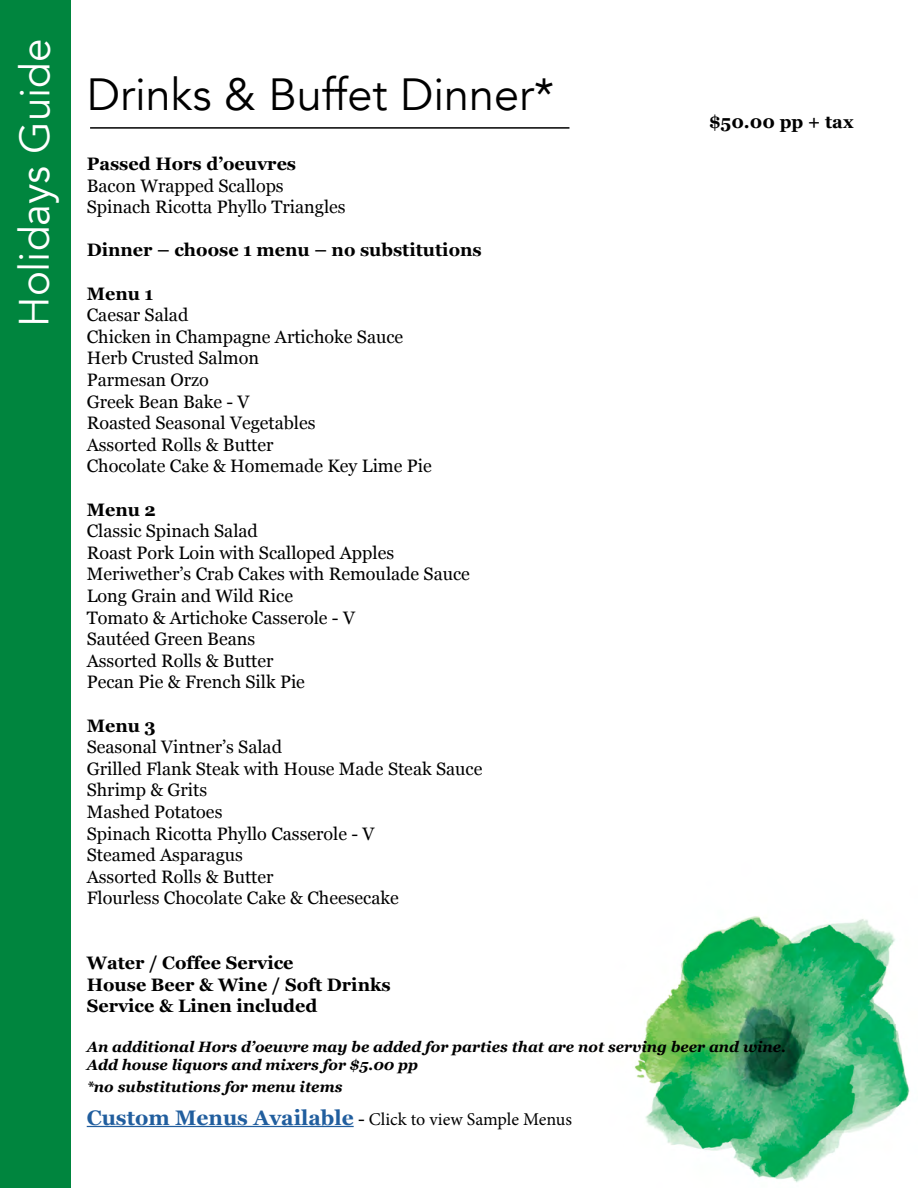
<style>
.page{position:relative;width:918px;height:1188px;background:#fff}
.page>*{position:absolute;margin:0;border:0;box-sizing:border-box;transform-origin:0 0}
.t1{font:45px "Avenir";color:#000}
.t2{font:42px "Avenir";letter-spacing:-.005em;color:#fff}
.t3{font:18px/21.6px "Georgia";color:#000}
.t4{font:700 18px/21.6px "Georgia";color:#000}
.t5{font:18px "Minion Pro";color:#000}
.t6{font:italic 700 15px/18px "Georgia";color:#000}
.s1{font-family:"Georgia";font-weight:700;font-size:21px;color:#215e9e}
.s2{font-family:"Georgia"}
</style>
<div class="page">
<img style="left:634px;top:916px;width:276px;height:267px">
<div style="left:0;top:0;width:70px;height:1188px;background:#00853e"></div>
<hr style="left:90px;top:127px;width:479px;height:2px;background:#000">
<hr style="left:87px;top:1126px;width:267px;height:1px;background:#215e9e">
<h2 class="t2" style="left:10px;top:327px;width:290px;rotate:-90deg">Holidays Guide</h2>
<h1 class="t1" style="left:87px;top:68px;width:469px">Drinks &amp; Buffet Dinner*</h1>
<p class="t4" style="left:87px;top:152px;width:211px">Passed Hors d’oeuvres</p>
<p class="t3" style="left:87px;top:174px;width:260px">Bacon Wrapped Scallops<br>Spinach Ricotta Phyllo Triangles</p>
<p class="t4" style="left:87px;top:238px;width:397px">Dinner – choose 1 menu – no substitutions</p>
<p class="t4" style="left:87px;top:282px;width:68px">Menu 1</p>
<p class="t3" style="left:87px;top:303px;width:347px">Caesar Salad<br>Chicken in Champagne Artichoke Sauce<br>Herb Crusted Salmon<br>Parmesan Orzo<br>Greek Bean Bake - V<br>Roasted Seasonal Vegetables<br>Assorted Rolls &amp; Butter<br>Chocolate Cake &amp; Homemade Key Lime Pie</p>
<p class="t4" style="left:87px;top:498px;width:71px">Menu 2</p>
<p class="t3" style="left:87px;top:519px;width:385px">Classic Spinach Salad<br>Roast Pork Loin with Scalloped Apples<br>Meriwether’s Crab Cakes with Remoulade Sauce<br>Long Grain and Wild Rice<br>Tomato &amp; Artichoke Casserole - V<br>Sautéed Green Beans<br>Assorted Rolls &amp; Butter<br>Pecan Pie &amp; French Silk Pie</p>
<p class="t4" style="left:87px;top:714px;width:71px">Menu 3</p>
<p class="t3" style="left:87px;top:735px;width:397px">Seasonal Vintner’s Salad<br>Grilled Flank Steak with House Made Steak Sauce<br>Shrimp &amp; Grits<br>Mashed Potatoes<br>Spinach Ricotta Phyllo Casserole - V<br>Steamed Asparagus<br>Assorted Rolls &amp; Butter<br>Flourless Chocolate Cake &amp; Cheesecake</p>
<p class="t4" style="left:709px;top:110px;width:146px">$50.00 pp + tax</p>
<p class="t4" style="left:87px;top:951px;width:305px">Water / Coffee Service<br>House Beer &amp; Wine / Soft Drinks<br>Service &amp; Linen included</p>
<p class="t6" style="left:87px;top:1037px;width:701px">An additional Hors d’oeuvre may be added for parties that are not serving beer and wine.<br>Add house liquors and mixers for $5.00 pp</p>
<p class="t6" style="left:87px;top:1077px;width:257px">*no substitutions for menu items</p>
<p class="t5" style="left:87px;top:1107px;width:487px"><span class="s1">Custom Menus Available</span> <span class="s2">-</span> Click to view Sample Menus</p>
</div>
